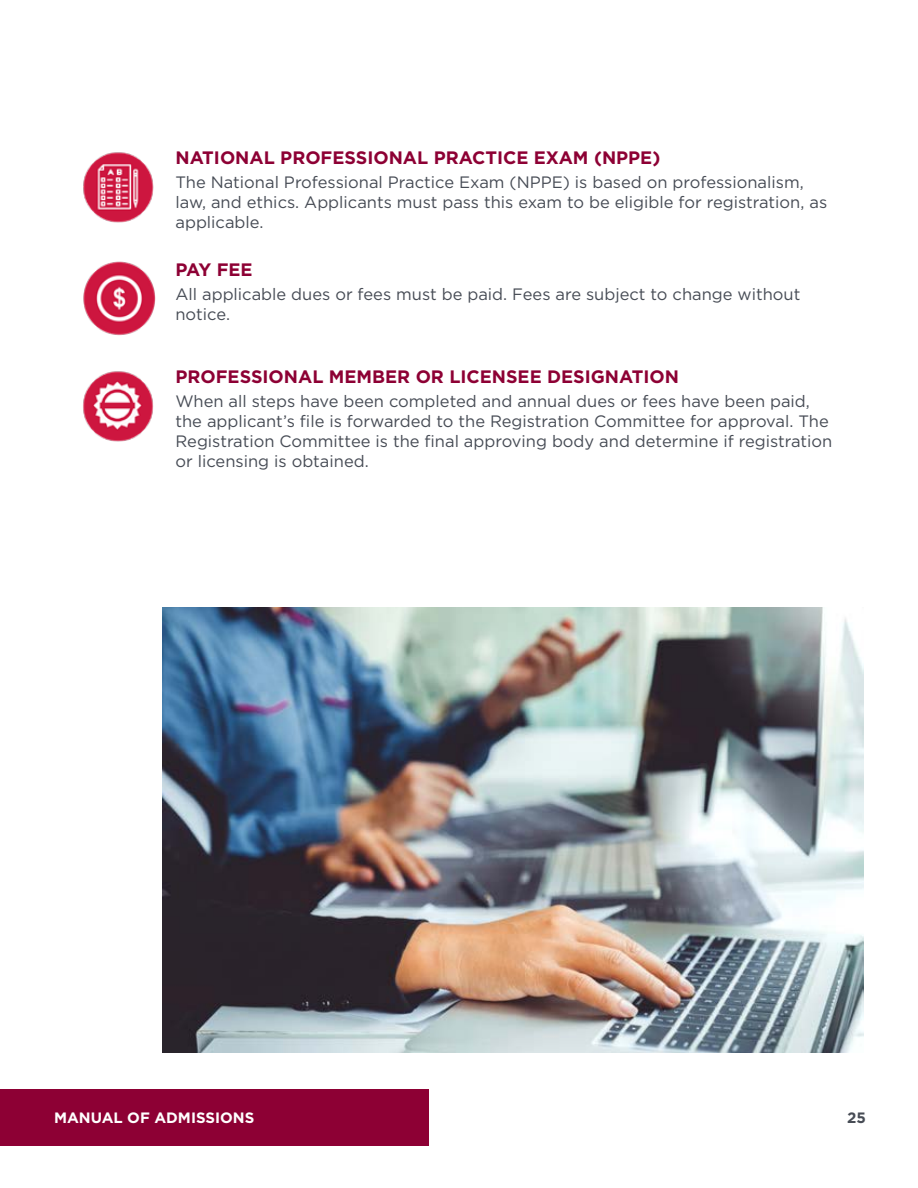
<style>
.page{position:relative;width:918px;height:1188px;background:#fff}
.page>*{position:absolute;margin:0;border:0;box-sizing:border-box;transform-origin:0 0}
.t1{font:700 18px "Gotham";color:#8d0034}
.t2{font:16.5px/19.8px "Gotham";color:#474c55}
.t3{font:700 15px "Gotham";color:#fff}
.t4{font:700 15px "Gotham";color:#474c55}
</style>
<div class="page">
<div style="left:0;top:1089px;width:429px;height:57px;background:#8d0034"></div>
<img style="left:83px;top:152px;width:71px;height:71px">
<img style="left:83px;top:261px;width:72px;height:75px">
<img style="left:83px;top:371px;width:71px;height:71px">
<img style="left:162px;top:608px;width:702px;height:445px">
<p class="t1" style="left:176px;top:146px;width:486px">NATIONAL PROFESSIONAL PRACTICE EXAM (NPPE)</p>
<p class="t2" style="left:176px;top:172px;width:653px">The National Professional Practice Exam (NPPE) is based on professionalism, law, and ethics. Applicants must pass this exam to be eligible for registration, as applicable.</p>
<p class="t1" style="left:176px;top:257px;width:79px">PAY FEE</p>
<p class="t2" style="left:176px;top:284px;width:626px">All applicable dues or fees must be paid. Fees are subject to change without notice.</p>
<p class="t1" style="left:176px;top:365px;width:505px">PROFESSIONAL MEMBER OR LICENSEE DESIGNATION</p>
<p class="t2" style="left:176px;top:391px;width:658px">When all steps have been completed and annual dues or fees have been paid, the applicant’s file is forwarded to the Registration Committee for approval. The Registration Committee is the final approving body and determine if registration or licensing is obtained.</p>
<p class="t3" style="left:54px;top:1108px;width:202px">MANUAL OF ADMISSIONS</p>
<p class="t4" style="left:847px;top:1107px;width:20px">25</p>
</div>
